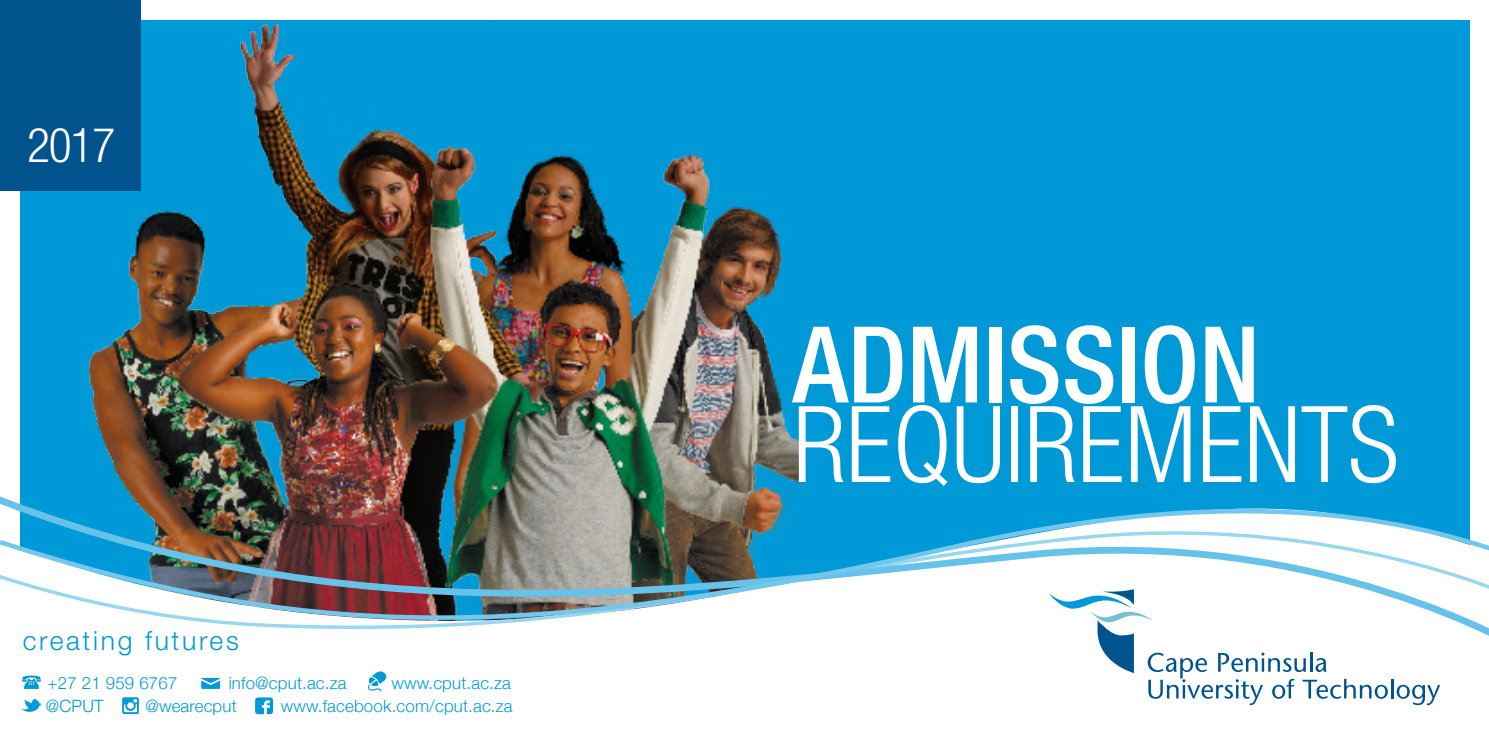
<style>
.page{position:relative;width:1489px;height:730px;background:#fff}
.page>*{position:absolute;margin:0;border:0;box-sizing:border-box;transform-origin:0 0}
.t1{font:300 condensed 105.88px/79.5px "Helvetica Neue LT Std";color:#fff}
.t2{font:300 condensed 47.77px "Helvetica Neue LT Std";color:#fff}
.t3{font:300 26.6px "Helvetica Neue LT Std";letter-spacing:.1em;color:#009ad9}
.t4{font:300 16.97px "Helvetica Neue";letter-spacing:.01em;color:#009ad9}
.s1{font-weight:500}
</style>
<div class="page">
<div style="left:20px;top:20px;width:1448px;height:611px;background:#0099d8"></div>
<img style="left:87px;top:23px;width:713px;height:444px">
<div style="left:0;top:0;width:141px;height:191px;background:#00538d"></div>
<hr style="left:1390px;top:678px;width:3px;height:20px;background:#00548e">
<svg style="left:1396px;top:684px;width:43px;height:20px"></svg>
<svg style="left:1106px;top:655px;width:281px;height:49px"></svg>
<img style="left:0;top:467px;width:1488px;height:185px">
<svg style="left:22px;top:675px;width:19px;height:13px"></svg>
<svg style="left:201px;top:677px;width:19px;height:11px"></svg>
<svg style="left:368px;top:671px;width:19px;height:21px"></svg>
<svg style="left:21px;top:698px;width:21px;height:14px"></svg>
<svg style="left:122px;top:697px;width:17px;height:16px"></svg>
<svg style="left:255px;top:697px;width:18px;height:16px"></svg>
<p class="t2" style="left:27px;top:117px;width:90px">2017</p>
<p class="t3" style="left:23px;top:624px;width:218px">creating futures</p>
<p class="t4" style="left:48px;top:668px;width:131px">+27 21 959 6767</p>
<p class="t4" style="left:229px;top:668px;width:119px">info@cput.ac.za</p>
<p class="t4" style="left:391px;top:668px;width:121px">www.cput.ac.za</p>
<p class="t4" style="left:46px;top:691px;width:59px">@CPUT</p>
<p class="t4" style="left:145px;top:691px;width:93px">@wearecput</p>
<p class="t4" style="left:281px;top:691px;width:233px">www.facebook.com/cput.ac.za</p>
<p class="t1" style="left:792px;top:324px;width:607px"><span class="s1">ADMISSION<br></span>REQUIREMENTS</p>
</div>
